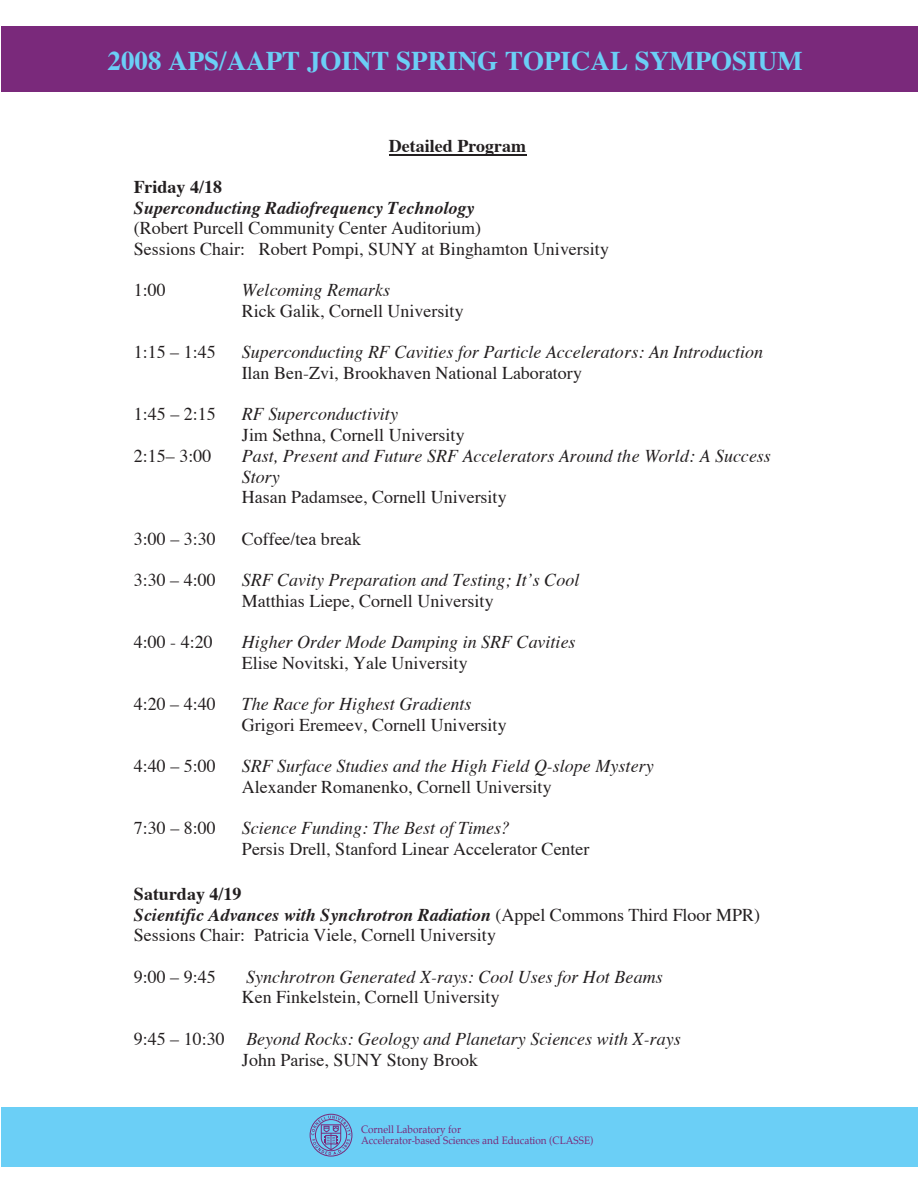
<style>
.page{position:relative;width:918px;height:1188px;background:#fff}
.page>*{position:absolute;margin:0;border:0;box-sizing:border-box;transform-origin:0 0}
.t1{font:700 27px "Times";color:#6bcff6}
.t2{font:18px/20.5px "Times";color:#231f20}
.t3{font:italic 18px/20.7px "Times";color:#231f20}
.t4{font:700 18px "Times";color:#231f20}
.t5{font:10.5px/11.2px "Palatino";color:#7a2879;scale:.95 1}
.s1{font-weight:700}
.s2{font-weight:700;font-style:italic}
.s3{font-style:italic}
.s4{font-style:normal}
</style>
<div class="page">
<div style="left:2px;top:1107px;width:916px;height:60px;background:#6bcff6"></div>
<svg style="left:310px;top:1114px;width:42px;height:43px"></svg>
<div style="left:2px;top:26px;width:916px;height:66px;background:#7a297b"></div>
<hr style="left:389px;top:154px;width:137px;height:1px;background:#231f20">
<p class="t1" style="left:108px;top:35px;width:697px">2008 APS/AAPT JOINT SPRING TOPICAL SYMPOSIUM</p>
<p class="t4" style="left:389px;top:128px;width:139px">Detailed Program</p>
<p class="t2" style="left:134px;top:175px;width:477px"><span class="s1">Friday 4/18<br></span><span class="s2">Superconducting Radiofrequency Technology<br></span>(Robert Purcell Community Center Auditorium)<br>Sessions Chair: Robert Pompi, SUNY at Binghamton University</p>
<p class="t2" style="left:134px;top:278px;width:33px">1:00</p>
<p class="t2" style="left:242px;top:278px;width:223px"><span class="s3">Welcoming Remarks<br></span>Rick Galik, Cornell University</p>
<p class="t2" style="left:134px;top:341px;width:83px">1:15 – 1:45</p>
<p class="t3" style="left:242px;top:341px;width:523px">Superconducting RF Cavities for Particle Accelerators: An Introduction<br><span class="s4">Ilan Ben-Zvi, Brookhaven National Laboratory</span></p>
<p class="t2" style="left:134px;top:403px;width:83px">1:45 – 2:15</p>
<p class="t2" style="left:242px;top:403px;width:224px"><span class="s3">RF Superconductivity<br></span>Jim Sethna, Cornell University</p>
<p class="t2" style="left:134px;top:444px;width:79px">2:15– 3:00</p>
<p class="t3" style="left:242px;top:444px;width:531px">Past, Present and Future SRF Accelerators Around the World: A Success<br>Story<br><span class="s4">Hasan Padamsee, Cornell University</span></p>
<p class="t2" style="left:134px;top:527px;width:83px">3:00 – 3:30</p>
<p class="t2" style="left:242px;top:527px;width:121px">Coffee/tea break</p>
<p class="t2" style="left:134px;top:568px;width:83px">3:30 – 4:00</p>
<p class="t3" style="left:242px;top:568px;width:339px">SRF Cavity Preparation and Testing; It’s Cool<br><span class="s4">Matthias Liepe, Cornell University</span></p>
<p class="t2" style="left:134px;top:630px;width:80px">4:00 - 4:20</p>
<p class="t3" style="left:242px;top:630px;width:335px">Higher Order Mode Damping in SRF Cavities<br><span class="s4">Elise Novitski, Yale University</span></p>
<p class="t2" style="left:134px;top:692px;width:83px">4:20 – 4:40</p>
<p class="t2" style="left:242px;top:692px;width:266px"><span class="s3">The Race for Highest Gradients<br></span>Grigori Eremeev, Cornell University</p>
<p class="t2" style="left:134px;top:755px;width:83px">4:40 – 5:00</p>
<p class="t3" style="left:242px;top:755px;width:413px">SRF Surface Studies and the High Field Q-slope Mystery<br><span class="s4">Alexander Romanenko, Cornell University</span></p>
<p class="t2" style="left:134px;top:817px;width:83px">7:30 – 8:00</p>
<p class="t2" style="left:242px;top:817px;width:349px"><span class="s3">Science Funding: The Best of Times?<br></span>Persis Drell, Stanford Linear Accelerator Center</p>
<p class="t2" style="left:134px;top:882px;width:628px"><span class="s1">Saturday 4/19<br></span><span class="s2">Scientific Advances with Synchrotron Radiation</span> (Appel Commons Third Floor MPR)<br>Sessions Chair: Patricia Viele, Cornell University</p>
<p class="t2" style="left:134px;top:965px;width:83px">9:00 – 9:45</p>
<p class="t3" style="left:242px;top:965px;width:422px">Synchrotron Generated X-rays: Cool Uses for Hot Beams<br><span class="s4">Ken Finkelstein, Cornell University</span></p>
<p class="t3" style="left:242px;top:1027px;width:440px;text-indent:-108px"><span class="s4">9:45 – 10:30</span> Beyond Rocks: Geology and Planetary Sciences with X-rays<br><span class="s4">John Parise, SUNY Stony Brook</span></p>
<p class="t5" style="left:361px;top:1124px;width:246px">Cornell Laboratory for<br>Accelerator-based Sciences and Education (CLASSE)</p>
</div>
